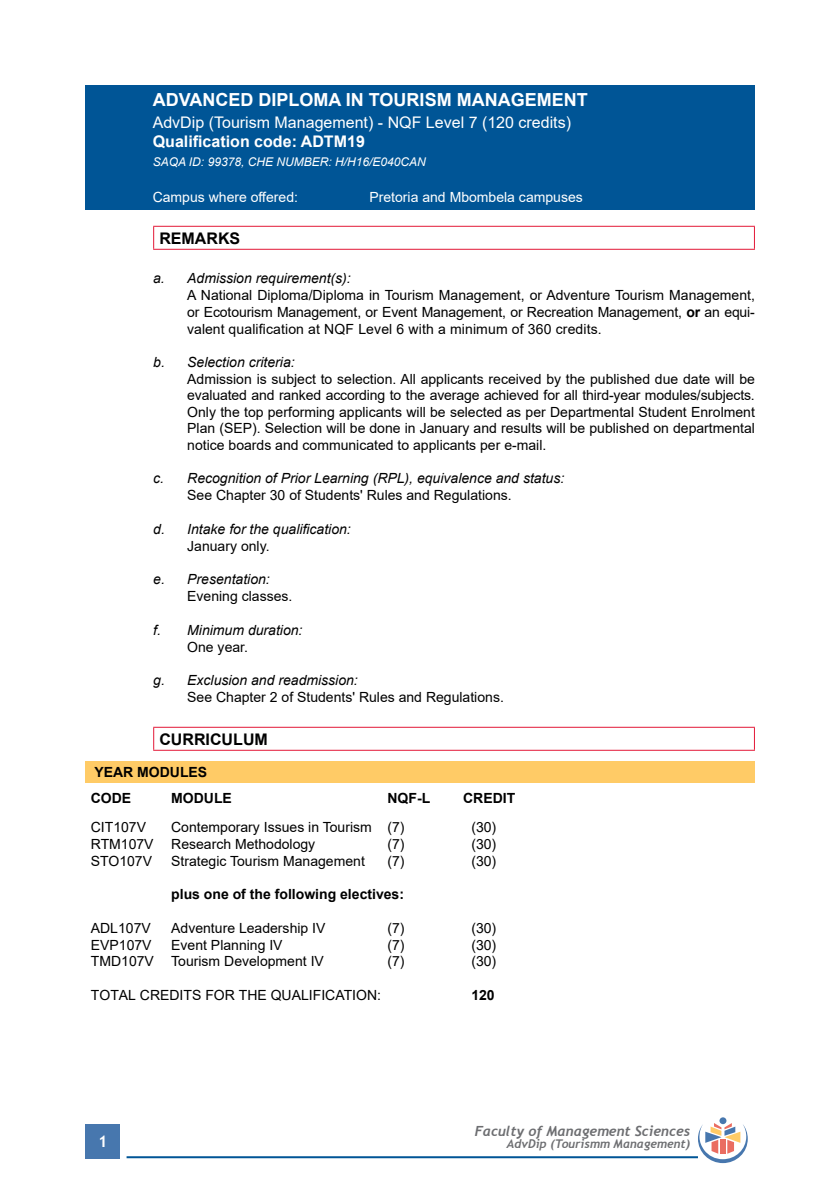
<style>
.page{position:relative;width:840px;height:1191px;background:#fff}
.page>*{position:absolute;margin:0;border:0;box-sizing:border-box;transform-origin:0 0}
.t1{font:700 18px "Arial";color:#fff}
.t2{font:16px "Arial";color:#fff}
.t3{font:700 16px "Arial";color:#fff}
.t4{font:700 16px "Arial";color:#000}
.t5{font:700 16px "Trebuchet MS";color:#fff}
.t6{font:14px/16.4px "Arial";color:#000;text-align:justify}
.t7{font:italic 14px "Arial";color:#000}
.t8{font:700 14px/26.4px "Arial";color:#000}
.t9{font:14px "Arial";color:#fff}
.t10{font:italic 700 14px "Trebuchet";color:#6d6e71}
.t11{font:italic 12px "Arial";color:#fff}
.t12{font:italic 700 12px "Trebuchet";color:#6d6e71}
.s1{font-weight:700}
</style>
<div class="page">
<div style="left:86px;top:1124px;width:34px;height:34px;background:#4777ae"></div>
<hr style="left:126px;top:1156px;width:571px;height:2px;background:#005596">
<div style="left:719px;top:1117px;width:7px;height:7px;background:#4777ae;border-radius:50%"></div>
<svg style="left:697px;top:1123px;width:50px;height:40px"></svg>
<div style="left:85px;top:85px;width:669px;height:125px;background:#005596"></div>
<hr style="left:153px;top:226px;width:601px;height:1px;background:#e31837">
<svg style="left:153px;top:227px;width:1px;height:22px"></svg>
<svg style="left:753px;top:227px;width:1px;height:22px"></svg>
<hr style="left:153px;top:249px;width:601px;height:1px;background:#e31837">
<hr style="left:153px;top:727px;width:601px;height:1px;background:#e31837">
<svg style="left:153px;top:728px;width:1px;height:21px"></svg>
<svg style="left:753px;top:728px;width:1px;height:21px"></svg>
<hr style="left:153px;top:749px;width:601px;height:1px;background:#e31837">
<div style="left:85px;top:760px;width:669px;height:22px;background:#ffcb66"></div>
<p class="t1" style="left:153px;top:87px;width:436px">ADVANCED DIPLOMA IN TOURISM MANAGEMENT</p>
<p class="t2" style="left:153px;top:111px;width:419px">AdvDip (Tourism Management) - NQF Level 7 (120 credits)</p>
<p class="t3" style="left:153px;top:130px;width:213px">Qualification code: ADTM19</p>
<p class="t11" style="left:153px;top:154px;width:274px">SAQA ID: 99378, CHE NUMBER: H/H16/E040CAN</p>
<p class="t9" style="left:153px;top:187px;width:147px">Campus where offered:</p>
<p class="t9" style="left:369px;top:187px;width:215px">Pretoria and Mbombela campuses</p>
<p class="t4" style="left:159px;top:227px;width:82px">REMARKS</p>
<p class="t7" style="left:153px;top:269px;width:199px">a. Admission requirement(s):</p>
<p class="t6" style="left:187px;top:287px;width:569px">A National Diploma/Diploma in Tourism Management, or Adventure Tourism Management, or Ecotourism Management, or Event Management, or Recreation Management, <span class="s1">or</span> an equi&shy;valent qualification at NQF Level 6 with a minimum of 360 credits.</p>
<p class="t7" style="left:153px;top:353px;width:143px">b. Selection criteria:</p>
<p class="t6" style="left:187px;top:371px;width:569px">Admission is subject to selection. All applicants received by the published due date will be evaluated and ranked according to the average achieved for all third-year modules/subjects.<br>Only the top performing applicants will be selected as per Departmental Student Enrolment Plan (SEP). Selection will be done in January and results will be published on departmental notice boards and communicated to applicants per e-mail.</p>
<p class="t7" style="left:153px;top:469px;width:412px">c. Recognition of Prior Learning (RPL), equivalence and status:</p>
<p class="t6" style="left:187px;top:487px;width:326px">See Chapter 30 of Students' Rules and Regulations.</p>
<p class="t7" style="left:153px;top:520px;width:199px">d. Intake for the qualification:</p>
<p class="t6" style="left:187px;top:537px;width:84px">January only.</p>
<p class="t7" style="left:153px;top:570px;width:118px">e. Presentation:</p>
<p class="t6" style="left:187px;top:588px;width:107px">Evening classes.</p>
<p class="t7" style="left:153px;top:621px;width:151px">f. Minimum duration:</p>
<p class="t6" style="left:187px;top:638px;width:62px">One year.</p>
<p class="t7" style="left:153px;top:671px;width:206px">g. Exclusion and readmission:</p>
<p class="t6" style="left:187px;top:688px;width:318px">See Chapter 2 of Students' Rules and Regulations.</p>
<p class="t4" style="left:159px;top:727px;width:110px">CURRICULUM</p>
<p class="t8" style="left:91px;top:758px;width:118px">YEAR MODULES<br>CODE</p>
<p class="t8" style="left:171px;top:785px;width:62px">MODULE</p>
<p class="t8" style="left:387px;top:785px;width:44px">NQF-L</p>
<p class="t8" style="left:463px;top:785px;width:54px">CREDIT</p>
<p class="t6" style="left:91px;top:818px;width:57px">CIT107V</p>
<p class="t6" style="left:171px;top:818px;width:235px">Contemporary Issues in Tourism (7)</p>
<p class="t6" style="left:471px;top:818px;width:26px">(30)</p>
<p class="t6" style="left:91px;top:835px;width:64px">RTM107V</p>
<p class="t6" style="left:171px;top:835px;width:145px">Research Methodology</p>
<p class="t6" style="left:387px;top:835px;width:19px">(7)</p>
<p class="t6" style="left:471px;top:835px;width:26px">(30)</p>
<p class="t6" style="left:91px;top:852px;width:63px">STO107V</p>
<p class="t6" style="left:171px;top:852px;width:195px">Strategic Tourism Management</p>
<p class="t6" style="left:387px;top:852px;width:19px">(7)</p>
<p class="t6" style="left:471px;top:852px;width:26px">(30)</p>
<p class="t8" style="left:171px;top:881px;width:234px">plus one of the following electives:</p>
<p class="t6" style="left:91px;top:919px;width:61px">ADL107V</p>
<p class="t6" style="left:171px;top:919px;width:156px">Adventure Leadership IV</p>
<p class="t6" style="left:387px;top:919px;width:19px">(7)</p>
<p class="t6" style="left:471px;top:919px;width:26px">(30)</p>
<p class="t6" style="left:91px;top:936px;width:62px">EVP107V</p>
<p class="t6" style="left:171px;top:936px;width:113px">Event Planning IV</p>
<p class="t6" style="left:387px;top:936px;width:19px">(7)</p>
<p class="t6" style="left:471px;top:936px;width:26px">(30)</p>
<p class="t6" style="left:91px;top:953px;width:234px">TMD107V Tourism Development IV</p>
<p class="t6" style="left:387px;top:953px;width:19px">(7)</p>
<p class="t6" style="left:471px;top:953px;width:26px">(30)</p>
<p class="t6" style="left:91px;top:986px;width:291px">TOTAL CREDITS FOR THE QUALIFICATION:</p>
<p class="t8" style="left:471px;top:982px;width:25px">120</p>
<p class="t5" style="left:98px;top:1131px;width:11px">1</p>
<p class="t10" style="left:474px;top:1121px;width:217px">Faculty of Management Sciences</p>
<p class="t12" style="left:506px;top:1135px;width:184px">AdvDip (Tourismm Management)</p>
</div>
